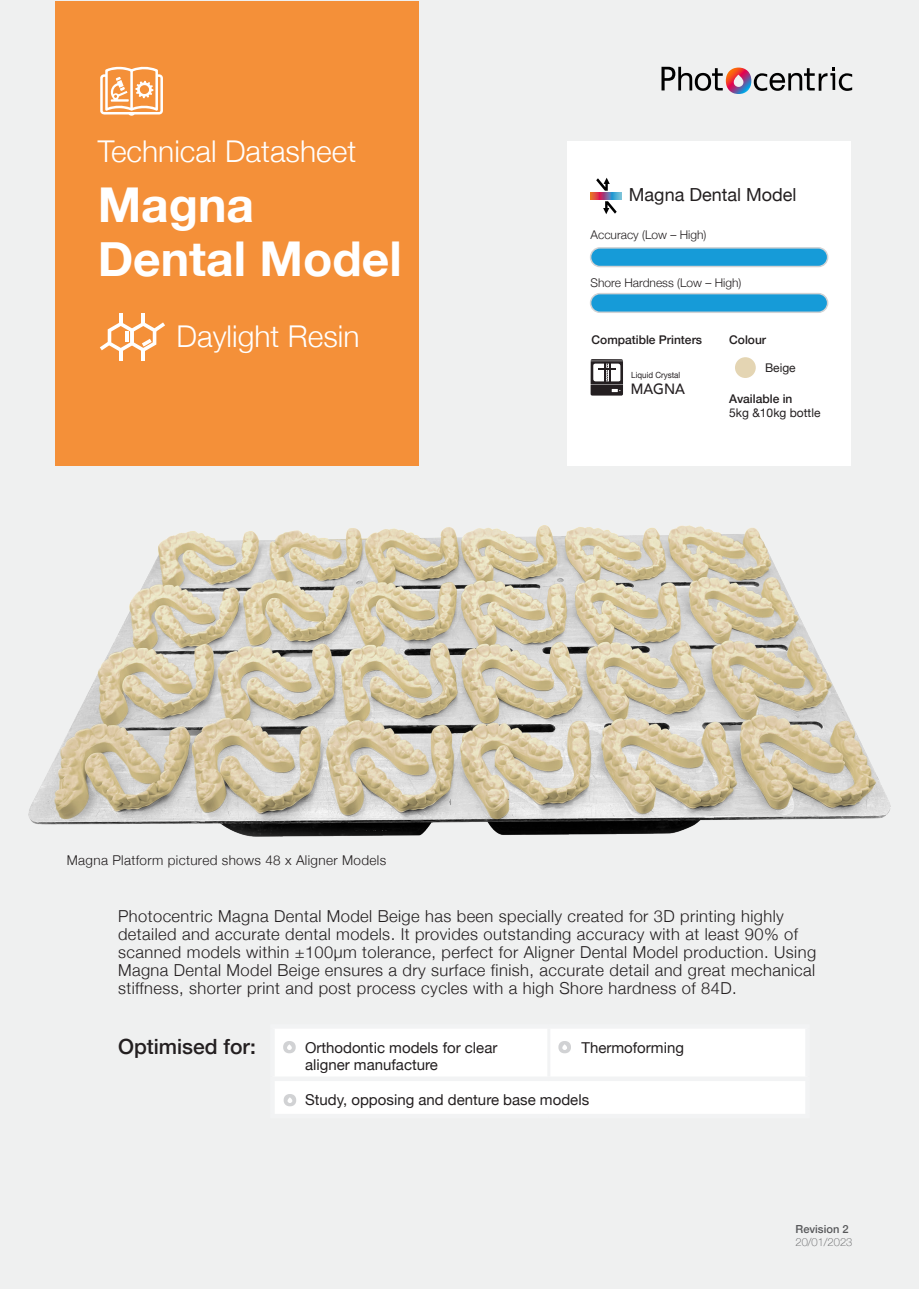
<style>
.page{position:relative;width:919px;height:1289px;background:#fff}
.page>*{position:absolute;margin:0;border:0;box-sizing:border-box;transform-origin:0 0}
.t1{font:700 48px "Helvetica Neue";color:#fff}
.t2{font:300 30px "Helvetica Neue";color:#fff}
.t3{font:500 21px "Helvetica Neue";color:#231f20}
.t4{font:18px "Helvetica Neue";color:#231f20}
.t5{font:300 16.5px/18px "Helvetica Neue";letter-spacing:.025em;color:#231f20}
.List_Paragraph{font:15px/16.2px "Helvetica Neue";color:#231f20}
.t6{font:500 14.85px "Avenir";color:#241f21;scale:.94 1}
.t7{font:300 13.5px "Helvetica Neue";letter-spacing:.025em;color:#231f20}
.t8{font:300 12px "Helvetica Neue";color:#231f20}
.t9{font:500 12px "Helvetica Neue";color:#231f20}
.t10{font:12px "Helvetica Neue";color:#231f20}
.t11{font:100 11.1px "Helvetica Neue";color:#57585a}
.t12{font:500 11.1px "Helvetica Neue";color:#57585a}
.t13{font:8.55px "Helvetica Neue";color:#241f21;scale:.94 1}
</style>
<div class="page">
<div style="left:0;top:0;width:918px;height:1288px;background:#eff0f0"></div>
<div style="left:567px;top:141px;width:284px;height:325px;background:#fff"></div>
<div style="left:590px;top:293px;width:237px;height:19px;background:#169bd8;border-radius:9px"></div>
<div style="left:589px;top:293px;width:239px;height:20px;border:2px solid #d1d2d4;border-radius:9px"></div>
<div style="left:590px;top:248px;width:237px;height:18px;background:#169bd8;border-radius:9px"></div>
<div style="left:589px;top:247px;width:239px;height:20px;border:2px solid #d1d2d4;border-radius:9px"></div>
<div style="left:735px;top:357px;width:20px;height:21px;background:#e4d5b3;border-radius:50%"></div>
<svg style="left:661px;top:67px;width:191px;height:27px"></svg>
<div style="left:55px;top:1px;width:364px;height:465px;background:#f49039"></div>
<svg style="left:100px;top:313px;width:65px;height:48px"></svg>
<svg style="left:100px;top:66px;width:63px;height:50px"></svg>
<svg style="left:590px;top:359px;width:33px;height:36px"></svg>
<div style="left:275px;top:1029px;width:530px;height:84px;background:#fff"></div>
<hr style="left:547px;top:1028px;width:3px;height:48px;background:#f2f3f4">
<hr style="left:270px;top:1024px;width:279px;height:4px;background:#f2f3f4">
<div style="left:270px;top:1028px;width:5px;height:48px;background:#f2f3f4"></div>
<hr style="left:549px;top:1024px;width:260px;height:4px;background:#f2f3f4">
<hr style="left:805px;top:1028px;width:4px;height:48px;background:#f2f3f4">
<hr style="left:270px;top:1076px;width:279px;height:4px;background:#f2f3f4">
<div style="left:270px;top:1080px;width:5px;height:33px;background:#f2f3f4"></div>
<hr style="left:549px;top:1076px;width:260px;height:4px;background:#f2f3f4">
<hr style="left:805px;top:1080px;width:4px;height:33px;background:#f2f3f4">
<div style="left:270px;top:1113px;width:279px;height:5px;background:#f2f3f4"></div>
<div style="left:549px;top:1113px;width:260px;height:5px;background:#f2f3f4"></div>
<svg style="left:283px;top:1040px;width:13px;height:13px"></svg>
<svg style="left:558px;top:1040px;width:13px;height:13px"></svg>
<svg style="left:283px;top:1093px;width:13px;height:13px"></svg>
<svg style="left:590px;top:193px;width:31px;height:7px"></svg>
<svg style="left:596px;top:178px;width:13px;height:13px"></svg>
<svg style="left:603px;top:201px;width:13px;height:13px"></svg>
<img style="left:29px;top:526px;width:861px;height:310px">
<p class="t2" style="left:98px;top:127px;width:260px">Technical Datasheet</p>
<p class="t1" style="left:98px;top:168px;width:158px">Magna</p>
<p class="t1" style="left:98px;top:222px;width:305px">Dental Model</p>
<p class="t2" style="left:176px;top:312px;width:184px">Daylight Resin</p>
<p class="t7" style="left:67px;top:849px;width:321px">Magna Platform pictured shows 48 x Aligner Models</p>
<p class="t4" style="left:629px;top:182px;width:169px">Magna Dental Model</p>
<p class="t8" style="left:590px;top:225px;width:117px">Accuracy (Low – High)</p>
<p class="t8" style="left:590px;top:273px;width:152px">Shore Hardness (Low – High)</p>
<p class="t9" style="left:591px;top:330px;width:112px">Compatible Printers</p>
<p class="t9" style="left:729px;top:330px;width:38px">Colour</p>
<p class="t13" style="left:631px;top:368px;width:54px">Liquid Crystal</p>
<p class="t6" style="left:630px;top:376px;width:59px">MAGNA</p>
<p class="t10" style="left:765px;top:359px;width:32px">Beige</p>
<p class="t9" style="left:729px;top:389px;width:65px">Available in</p>
<p class="t10" style="left:729px;top:404px;width:93px">5kg &amp;10kg bottle</p>
<p class="t5" style="left:118px;top:906px;width:699px">Photocentric Magna Dental Model Beige has been specially created for 3D printing highly detailed and accurate dental models. It provides outstanding accuracy with at least 90% of scanned models within ±100µm tolerance, perfect for Aligner Dental Model production. Using Magna Dental Model Beige ensures a dry surface finish, accurate detail and great mechanical stiffness, shorter print and post process cycles with a high Shore hardness of 84D.</p>
<p class="t3" style="left:118px;top:1029px;width:139px">Optimised for:</p>
<p class="List_Paragraph" style="left:305px;top:1040px;width:194px">Orthodontic models for clear aligner manufacture</p>
<p class="List_Paragraph" style="left:581px;top:1040px;width:104px">Thermoforming</p>
<p class="List_Paragraph" style="left:305px;top:1091px;width:285px">Study, opposing and denture base models</p>
<p class="t12" style="left:795px;top:1220px;width:55px">Revision 2</p>
<p class="t11" style="left:795px;top:1233px;width:58px">20/01/2023</p>
</div>
